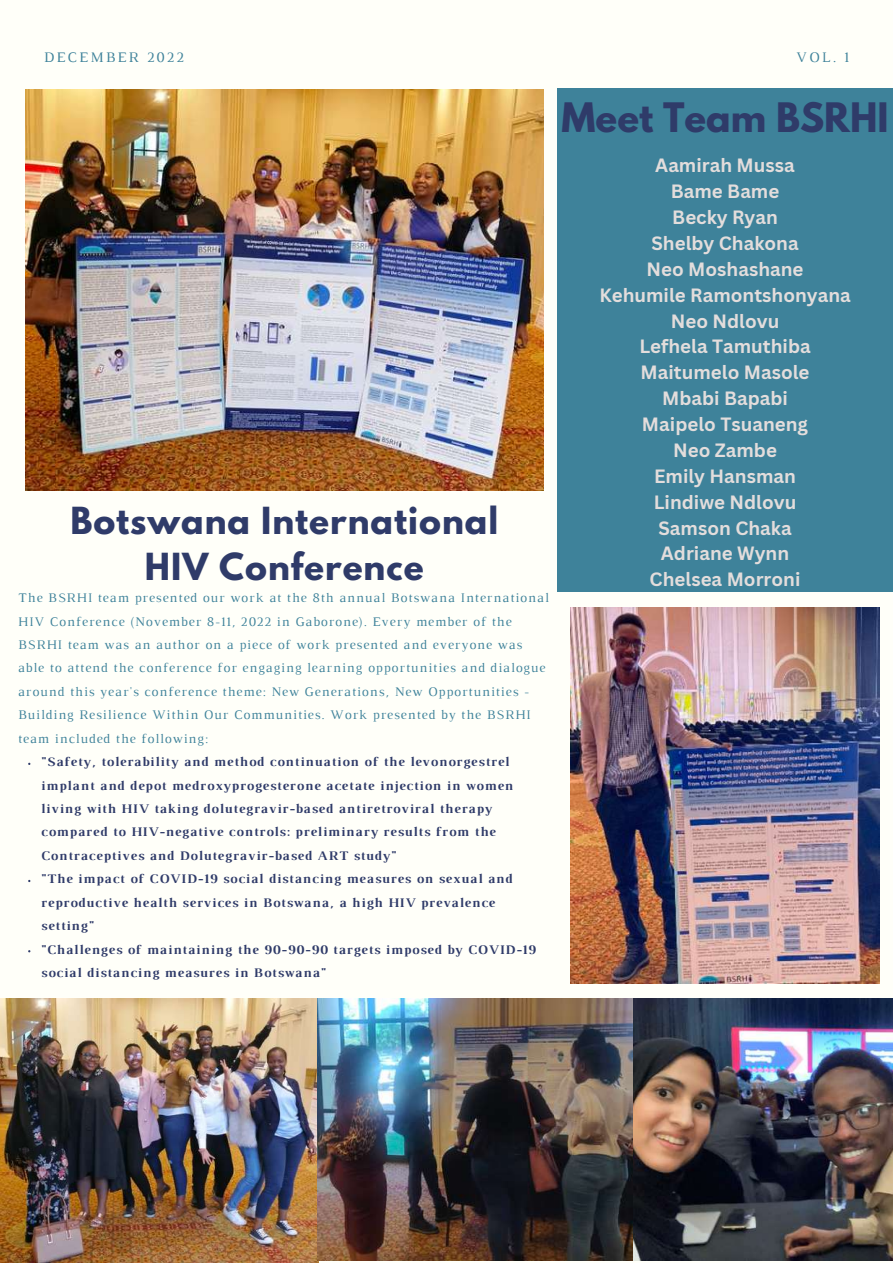
<style>
.page{position:relative;width:893px;height:1264px;background:#fff}
.page>*{position:absolute;margin:0;border:0;box-sizing:border-box;transform-origin:0 0}
.t1{font:700 36px "League Spartan";color:#2f3b69}
.t2{font:700 33px/46px "League Spartan";letter-spacing:.03em;color:#2f3b69;text-align:center}
.t3{font:700 18.75px/25.8px "Canva Sans";color:#e3dddc;text-align:center}
.t4{font:14.85px "Luthier";letter-spacing:.14em;color:#3e829a}
.t5{font:700 13.35px/23.4px "Luthier";letter-spacing:.07em;color:#2f3b69}
.t6{font:13.35px/23.4px "Luthier";letter-spacing:.07em;color:#3e829a}
</style>
<div class="page">
<div style="left:0;top:0;width:892px;height:1262px;background:#fffff9"></div>
<img style="left:570px;top:607px;width:309px;height:376px">
<img style="left:318px;top:998px;width:574px;height:262px">
<img style="left:25px;top:89px;width:518px;height:402px">
<img style="left:0;top:998px;width:318px;height:264px">
<div style="left:557px;top:88px;width:335px;height:504px;background:#3e829a"></div>
<p class="t4" style="left:44px;top:52px;width:141px">DECEMBER 2022</p>
<p class="t4" style="left:796px;top:52px;width:55px">VOL. 1</p>
<h2 class="t2" style="left:70px;top:501px;width:429px">Botswana International<br>HIV Conference</h2>
<p class="t6" style="left:18px;top:587px;width:532px">The BSRHI team presented our work at the 8th annual Botswana International HIV Conference (November 8-11, 2022 in Gaborone). Every member of the BSRHI team was an author on a piece of work presented and everyone was able to attend the conference for engaging learning opportunities and dialogue around this year's conference theme: New Generations, New Opportunities - Building Resilience Within Our Communities. Work presented by the BSRHI team included the following:</p>
<p class="t5" style="left:41px;top:751px;width:496px">"Safety, tolerability and method continuation of the levonorgestrel implant and depot medroxyprogesterone acetate injection in women living with HIV taking dolutegravir-based antiretroviral therapy compared to HIV-negative controls: preliminary results from the Contraceptives and Dolutegravir-based ART study"<br>"The impact of COVID-19 social distancing measures on sexual and reproductive health services in Botswana, a high HIV prevalence setting"<br>"Challenges of maintaining the 90-90-90 targets imposed by COVID-19 social distancing measures in Botswana"</p>
<h1 class="t1" style="left:561px;top:100px;width:328px">Meet Team BSRHI</h1>
<p class="t3" style="left:599px;top:152px;width:253px">Aamirah Mussa<br>Bame Bame<br>Becky Ryan<br>Shelby Chakona<br>Neo Moshashane<br>Kehumile Ramontshonyana<br>Neo Ndlovu<br>Lefhela Tamuthiba<br>Maitumelo Masole<br>Mbabi Bapabi<br>Maipelo Tsuaneng<br>Neo Zambe<br>Emily Hansman<br>Lindiwe Ndlovu<br>Samson Chaka<br>Adriane Wynn<br>Chelsea Morroni</p>
</div>
